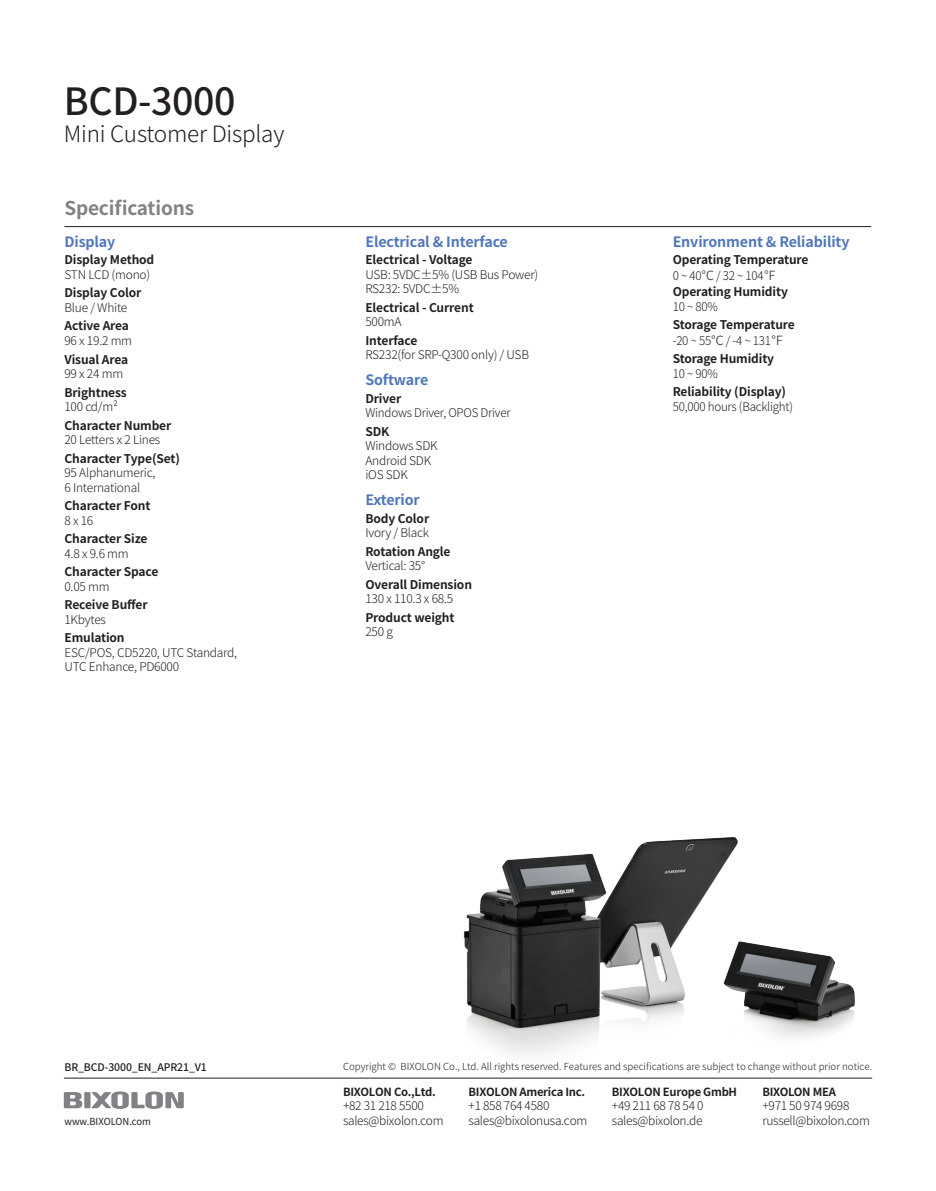
<style>
.page{position:relative;width:936px;height:1191px;background:#fff}
.page>*{position:absolute;margin:0;border:0;box-sizing:border-box;transform-origin:0 0}
.t1{font:500 37.5px "Noto Sans CJ Kkr";letter-spacing:-.01em;color:#231f20}
.t2{font:300 22.5px "Noto Sans CJ Kkr";letter-spacing:-.01em;color:#231f20}
.t3{font:700 18.9px "Noto Sans CJ Kkr";letter-spacing:-.01em;color:#808285}
.t4{font:700 14.25px "Noto Sans CJ Kkr";letter-spacing:-.01em;color:#5076bb}
.t5{font:300 12px/14.4px "Noto Sans CJ Kkr";letter-spacing:-.02em;color:#231f20}
.t6{font:700 12px/15.3px "Noto Sans CJ Kkr";letter-spacing:-.01em;color:#231f20}
.t7{font:700 11.25px "Noto Sans CJ Kkr";letter-spacing:-.025em;color:#231f20}
.t8{font:500 10.5px "Noto Sans CJ Kkr";letter-spacing:-.01em;color:#231f20}
.t9{font:300 9.75px "Noto Sans CJ Kkr";color:#231f20}
.t10{font:9.75px "Noto Sans CJ Kkr";color:#231f20}
.s1{font-weight:300}
.s2{font-weight:300;font-size:12.75px}
</style>
<div class="page">
<img style="left:421px;top:837px;width:341px;height:242px">
<img style="left:700px;top:928px;width:155px;height:134px">
<hr style="left:64px;top:226px;width:807px;height:1px;background:#231f20">
<svg style="left:64px;top:1092px;width:19px;height:16px"></svg>
<div style="left:84px;top:1092px;width:6px;height:16px;background:#808285"></div>
<svg style="left:91px;top:1091px;width:93px;height:18px"></svg>
<hr style="left:64px;top:1077px;width:808px;height:1px;background:#231f20">
<h1 class="t1" style="left:64px;top:80px;width:173px">BCD-3000</h1>
<h2 class="t2" style="left:64px;top:121px;width:222px">Mini Customer Display</h2>
<h3 class="t3" style="left:64px;top:198px;width:131px">Specifications</h3>
<p class="t4" style="left:64px;top:233px;width:52px">Display</p>
<p class="t6" style="left:64px;top:252px;width:91px">Display Method</p>
<p class="t5" style="left:64px;top:267px;width:87px">STN LCD (mono)</p>
<p class="t6" style="left:64px;top:286px;width:78px">Display Color</p>
<p class="t5" style="left:64px;top:300px;width:64px">Blue / White</p>
<p class="t6" style="left:64px;top:319px;width:66px">Active Area</p>
<p class="t5" style="left:64px;top:333px;width:69px">96 x 19.2 mm</p>
<p class="t6" style="left:64px;top:352px;width:65px">Visual Area</p>
<p class="t5" style="left:64px;top:366px;width:60px">99 x 24 mm</p>
<p class="t6" style="left:64px;top:385px;width:64px">Brightness</p>
<p class="t5" style="left:64px;top:400px;width:55px">100 cd/m²</p>
<p class="t6" style="left:64px;top:418px;width:108px">Character Number</p>
<p class="t5" style="left:64px;top:433px;width:97px">20 Letters x 2 Lines</p>
<p class="t6" style="left:64px;top:451px;width:117px">Character Type(Set)</p>
<p class="t5" style="left:64px;top:466px;width:92px">95 Alphanumeric,<br>6 International</p>
<p class="t6" style="left:64px;top:498px;width:88px">Character Font</p>
<p class="t5" style="left:64px;top:513px;width:30px">8 x 16</p>
<p class="t6" style="left:64px;top:531px;width:85px">Character Size</p>
<p class="t5" style="left:64px;top:546px;width:66px">4.8 x 9.6 mm</p>
<p class="t6" style="left:64px;top:564px;width:95px">Character Space</p>
<p class="t5" style="left:64px;top:579px;width:47px">0.05 mm</p>
<p class="t6" style="left:64px;top:597px;width:85px">Receive Buffer</p>
<p class="t5" style="left:64px;top:612px;width:43px">1Kbytes</p>
<p class="t6" style="left:64px;top:630px;width:62px">Emulation</p>
<p class="t5" style="left:64px;top:645px;width:174px">ESC/POS, CD5220, UTC Standard,<br>UTC Enhance, PD6000</p>
<p class="t4" style="left:365px;top:233px;width:144px">Electrical &amp; Interface</p>
<p class="t6" style="left:365px;top:252px;width:109px">Electrical - Voltage</p>
<p class="t5" style="left:365px;top:267px;width:174px">USB: 5VDC±5% (USB Bus Power)<br>RS232: 5VDC±5%</p>
<p class="t6" style="left:365px;top:300px;width:110px">Electrical - Current</p>
<p class="t5" style="left:365px;top:315px;width:38px">500mA</p>
<p class="t6" style="left:365px;top:333px;width:53px">Interface</p>
<p class="t5" style="left:365px;top:348px;width:165px">RS232(for SRP-Q300 only) / USB</p>
<p class="t4" style="left:365px;top:372px;width:64px">Software</p>
<p class="t6" style="left:365px;top:391px;width:37px">Driver</p>
<p class="t5" style="left:365px;top:406px;width:147px">Windows Driver, OPOS Driver</p>
<p class="t6" style="left:365px;top:424px;width:26px">SDK</p>
<p class="t5" style="left:365px;top:439px;width:74px">Windows SDK<br>Android SDK iOS SDK</p>
<p class="t4" style="left:365px;top:492px;width:56px">Exterior</p>
<p class="t6" style="left:365px;top:511px;width:65px">Body Color</p>
<p class="t5" style="left:365px;top:526px;width:65px">Ivory / Black</p>
<p class="t6" style="left:365px;top:544px;width:87px">Rotation Angle</p>
<p class="t5" style="left:365px;top:559px;width:61px">Vertical: 35°</p>
<p class="t6" style="left:365px;top:577px;width:108px">Overall Dimension</p>
<p class="t5" style="left:365px;top:592px;width:89px">130 x 110.3 x 68.5</p>
<p class="t6" style="left:365px;top:610px;width:91px">Product weight</p>
<p class="t5" style="left:365px;top:625px;width:29px">250 g</p>
<p class="t4" style="left:672px;top:233px;width:178px">Environment &amp; Reliability</p>
<p class="t6" style="left:672px;top:252px;width:137px">Operating Temperature<br><span class="s1">0 ~ 40</span><span class="s2">℃</span> <span class="s1">/ 32 ~ 104</span><span class="s2">℉</span></p>
<p class="t6" style="left:672px;top:284px;width:117px">Operating Humidity</p>
<p class="t5" style="left:672px;top:299px;width:47px">10 ~ 80%</p>
<p class="t6" style="left:672px;top:317px;width:124px">Storage Temperature <span class="s1">-20 ~ 55</span><span class="s2">℃</span> <span class="s1">/ -4 ~ 131</span><span class="s2">℉</span></p>
<p class="t6" style="left:672px;top:351px;width:103px">Storage Humidity</p>
<p class="t5" style="left:672px;top:366px;width:47px">10 ~ 90%</p>
<p class="t6" style="left:672px;top:384px;width:115px">Reliability (Display)</p>
<p class="t5" style="left:672px;top:399px;width:122px">50,000 hours (Backlight)</p>
<p class="t8" style="left:64px;top:1061px;width:144px">BR_BCD-3000_EN_APR21_V1</p>
<p class="t10" style="left:64px;top:1115px;width:88px">www.BIXOLON.com</p>
<p class="t9" style="left:343px;top:1061px;width:530px">Copyright © BIXOLON Co., Ltd. All rights reserved. Features and specifications are subject to change without prior notice.</p>
<p class="t7" style="left:343px;top:1085px;width:94px">BIXOLON Co.,Ltd.</p>
<p class="t5" style="left:343px;top:1099px;width:102px">+82 31 218 5500 sales@bixolon.com</p>
<p class="t7" style="left:468px;top:1085px;width:118px">BIXOLON America Inc.</p>
<p class="t5" style="left:468px;top:1099px;width:120px">+1 858 764 4580 sales@bixolonusa.com</p>
<p class="t7" style="left:612px;top:1085px;width:127px">BIXOLON Europe GmbH</p>
<p class="t5" style="left:612px;top:1099px;width:93px">+49 211 68 78 54 0 sales@bixolon.de</p>
<p class="t7" style="left:762px;top:1085px;width:75px">BIXOLON MEA</p>
<p class="t5" style="left:762px;top:1099px;width:109px">+971 50 974 9698 russell@bixolon.com</p>
</div>
